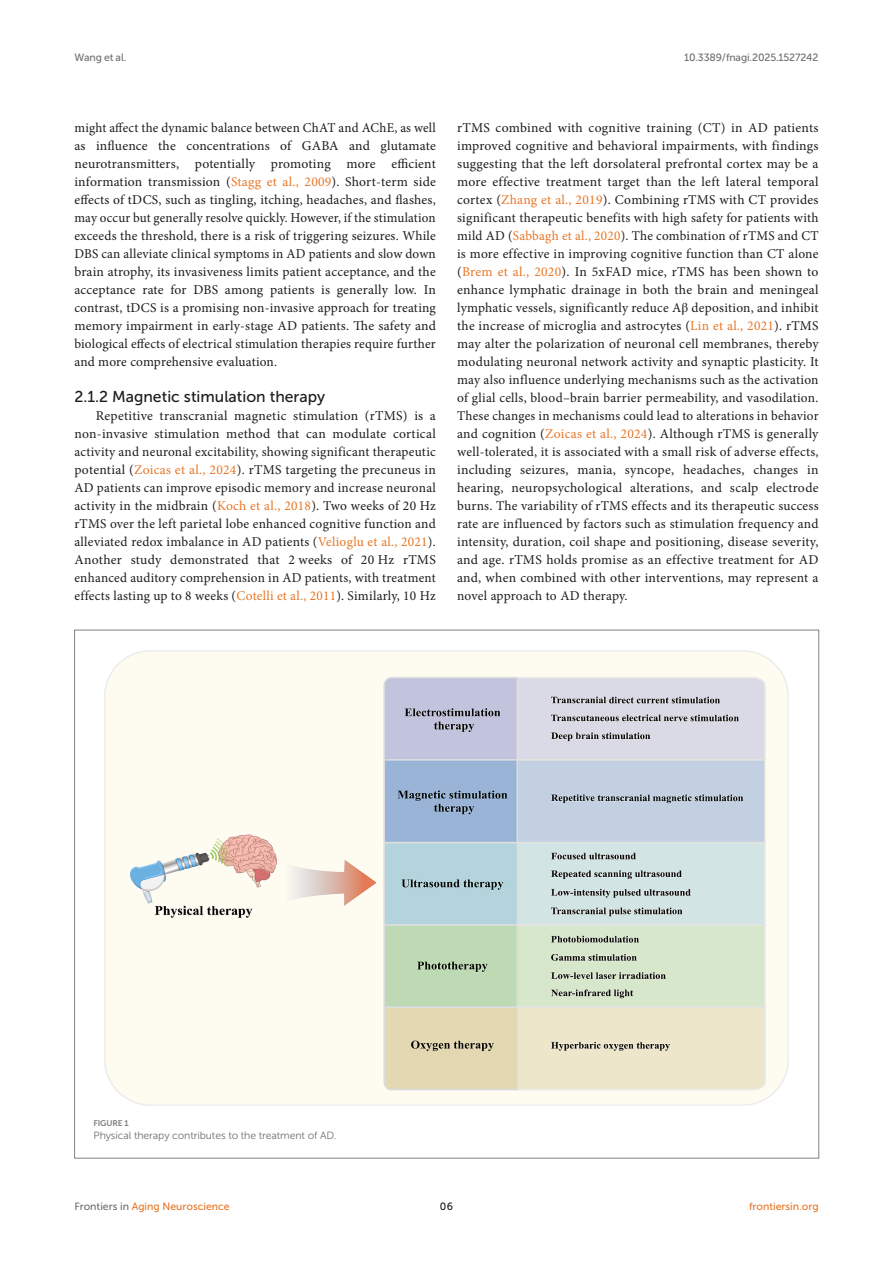
<style>
.page{position:relative;width:893px;height:1263px;background:#fff}
.page>*{position:absolute;margin:0;border:0;box-sizing:border-box;transform-origin:0 0}
.HEAD_3{font:15.75px "Museo Sans 500";color:#1b1c1b}
.TEXT{font:13.5px/18px "Minion Pro";letter-spacing:.015em;color:#1b1c1b;text-align:justify}
.FIG_LEG{font:10.5px "Museo Sans 300";letter-spacing:-.01em;color:#706f70}
.t1{font:10.5px "Museo Sans 500";color:#e87626}
.t2{font:10.5px "Museo Sans 500";letter-spacing:-.015em;color:#706f70}
.t3{font:10.5px "Museo Sans 500";color:#1b1c1b}
.FIG_HD{font:8.25px "Museo Sans 700";letter-spacing:-.01em;color:#7e7f7f}
.s1{color:#e87626}
.s2{font-family:"STIX General"}
.s3{color:#706f70}
</style>
<div class="page">
<img style="left:104px;top:650px;width:685px;height:456px">
<p class="t2" style="left:74px;top:51px;width:53px">Wang et al.</p>
<p class="t2" style="left:684px;top:51px;width:136px">10.3389/fnagi.2025.1527242</p>
<p class="TEXT" style="left:74px;top:119px;width:363px">might affect the dynamic balance between ChAT and AChE, as well as influence the concentrations of GABA and glutamate neurotransmitters, potentially promoting more efficient information transmission (<span class="s1">Stagg et al., 2009</span>). Short-term side effects of tDCS, such as tingling, itching, headaches, and flashes, may occur but generally resolve quickly. However, if the stimulation exceeds the threshold, there is a risk of triggering seizures. While DBS can alleviate clinical symptoms in AD patients and slow down brain atrophy, its invasiveness limits patient acceptance, and the acceptance rate for DBS among patients is generally low. In contrast, tDCS is a promising non-invasive approach for treating memory impairment in early-stage AD patients. The safety and biological effects of electrical stimulation therapies require further and more comprehensive evaluation.</p>
<p class="HEAD_3" style="left:74px;top:388px;width:252px">2.1.2 Magnetic stimulation therapy</p>
<p class="TEXT" style="left:74px;top:407px;width:363px;text-indent:21px">Repetitive transcranial magnetic stimulation (rTMS) is a non-invasive stimulation method that can modulate cortical activity and neuronal excitability, showing significant therapeutic potential (<span class="s1">Zoicas et al., 2024</span>). rTMS targeting the precuneus in AD patients can improve episodic memory and increase neuronal activity in the midbrain (<span class="s1">Koch et al., 2018</span>). Two weeks of 20 Hz rTMS over the left parietal lobe enhanced cognitive function and alleviated redox imbalance in AD patients (<span class="s1">Velioglu et al., 2021</span>).<br>Another study demonstrated that 2 weeks of 20 Hz rTMS enhanced auditory comprehension in AD patients, with treatment effects lasting up to 8 weeks (<span class="s1">Cotelli et al., 2011</span>). Similarly, 10 Hz</p>
<p class="TEXT" style="left:457px;top:119px;width:363px">rTMS combined with cognitive training (CT) in AD patients improved cognitive and behavioral impairments, with findings suggesting that the left dorsolateral prefrontal cortex may be a more effective treatment target than the left lateral temporal cortex (<span class="s1">Zhang et al., 2019</span>). Combining rTMS with CT provides significant therapeutic benefits with high safety for patients with mild AD (<span class="s1">Sabbagh et al., 2020</span>). The combination of rTMS and CT is more effective in improving cognitive function than CT alone (<span class="s1">Brem et al., 2020</span>). In 5xFAD mice, rTMS has been shown to enhance lymphatic drainage in both the brain and meningeal lymphatic vessels, significantly reduce A<span class="s2">β</span> deposition, and inhibit the increase of microglia and astrocytes (<span class="s1">Lin et al., 2021</span>). rTMS may alter the polarization of neuronal cell membranes, thereby modulating neuronal network activity and synaptic plasticity. It may also influence underlying mechanisms such as the activation of glial cells, blood–brain barrier permeability, and vasodilation.<br>These changes in mechanisms could lead to alterations in behavior and cognition (<span class="s1">Zoicas et al., 2024</span>). Although rTMS is generally well-tolerated, it is associated with a small risk of adverse effects, including seizures, mania, syncope, headaches, changes in hearing, neuropsychological alterations, and scalp electrode burns. The variability of rTMS effects and its therapeutic success rate are influenced by factors such as stimulation frequency and intensity, duration, coil shape and positioning, disease severity, and age. rTMS holds promise as an effective treatment for AD and, when combined with other interventions, may represent a novel approach to AD therapy.</p>
<p class="FIG_HD" style="left:94px;top:1118px;width:37px">FIGURE 1</p>
<p class="FIG_LEG" style="left:94px;top:1130px;width:244px">Physical therapy contributes to the treatment of AD.</p>
<p class="t1" style="left:74px;top:1200px;width:157px"><span class="s3">Frontiers in</span> Aging Neuroscience</p>
<p class="t3" style="left:440px;top:1200px;width:15px">06</p>
<p class="t1" style="left:749px;top:1200px;width:71px">frontiersin.org</p>
</div>
